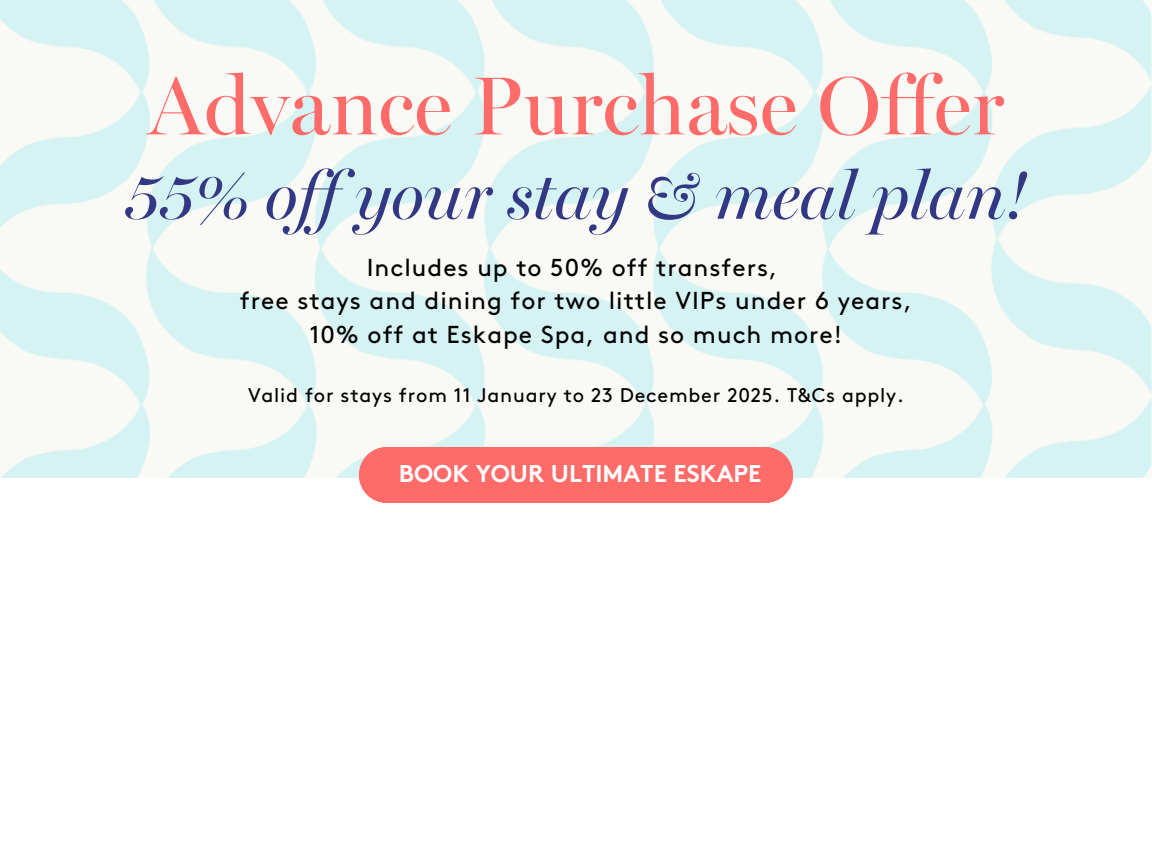
<style>
.page{position:relative;width:1152px;height:864px;background:#fff}
.page>*{position:absolute;margin:0;border:0;box-sizing:border-box;transform-origin:0 0}
.t1{font:82.8px "Miller Banner";color:#ff6b69}
.t2{font:italic 67.8px "Miller Banner";color:#333884}
.t3{font:24.45px/33.8px "Brown";letter-spacing:.04em;color:#000;text-align:center}
.t4{font:24.3px "Brown Bold Alt";color:#fff}
.t5{font:19.8px "Brown";letter-spacing:.04em;color:#000}
</style>
<div class="page">
<img style="left:0;top:0;width:1151px;height:478px">
<div style="left:359px;top:447px;width:434px;height:56px;background:#ff6b69"></div>
<p class="t1" style="left:148px;top:58px;width:858px">Advance Purchase Offer</p>
<h1 class="t2" style="left:125px;top:157px;width:903px">55% of your stay &amp; meal plan!</h1>
<h2 class="t3" style="left:240px;top:252px;width:674px">Includes up to 50% off transfers,<br>free stays and dining for two little VIPs under 6 years,<br>10% off at Eskape Spa, and so much more!</h2>
<h4 class="t5" style="left:248px;top:387px;width:657px">Valid for stays from 11 January to 23 December 2025. T&amp;Cs apply.</h4>
<p class="t4" style="left:399px;top:464px;width:364px">BOOK YOUR ULTIMATE ESKAPE</p>
</div>
